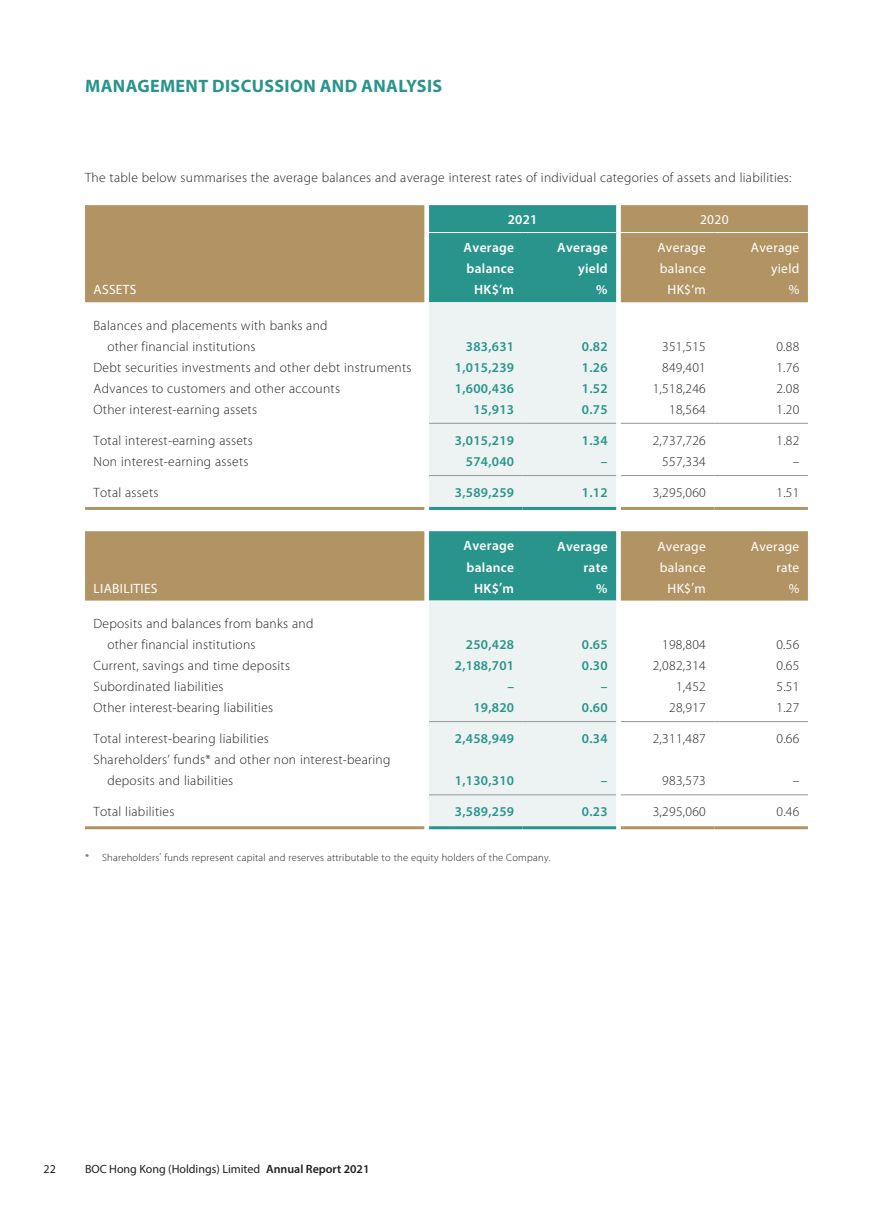
<style>
.page{position:relative;width:893px;height:1212px;background:#fff}
.page>*{position:absolute;margin:0;border:0;box-sizing:border-box;transform-origin:0 0}
.t1{font:700 18px "Myriad Pro";letter-spacing:.02em;color:#29948c}
.t2{font:300 13.5px/21px "Myriad Pro";letter-spacing:.02em;color:#231f20}
.t3{font:600 13.5px "Myriad Pro";letter-spacing:.02em;color:#29948c}
.t4{font:13.5px/21px "Myriad Pro";letter-spacing:.02em;color:#fff;text-align:right}
.t5{font:600 13.5px/21px "Myriad Pro";letter-spacing:.02em;color:#fff;text-align:right}
.t6{font:12px "Myriad Pro";color:#231f20}
.t7{font:300 10.5px "Myriad Pro";letter-spacing:.02em;color:#231f20}
.s1{font-weight:600}
</style>
<div class="page">
<div style="left:85px;top:205px;width:723px;height:97px;background:#b29464"></div>
<svg style="left:429px;top:205px;width:187px;height:302px;background:#aed4d1"></svg>
<hr style="left:85px;top:507px;width:339px;height:3px;background:#b29464">
<hr style="left:621px;top:507px;width:93px;height:3px;background:#b29464">
<hr style="left:714px;top:507px;width:94px;height:3px;background:#b29464">
<hr style="left:429px;top:507px;width:94px;height:3px;background:#29948c">
<hr style="left:523px;top:507px;width:93px;height:3px;background:#29948c">
<hr style="left:429px;top:232px;width:94px;height:1px;background:#fff">
<hr style="left:523px;top:232px;width:93px;height:1px;background:#fff">
<hr style="left:621px;top:232px;width:93px;height:1px;background:#fff">
<hr style="left:714px;top:232px;width:94px;height:1px;background:#fff">
<hr style="left:429px;top:423px;width:94px;height:1px;background:#939598">
<hr style="left:523px;top:423px;width:93px;height:1px;background:#939598">
<hr style="left:621px;top:423px;width:93px;height:1px;background:#939598">
<hr style="left:714px;top:423px;width:94px;height:1px;background:#939598">
<hr style="left:429px;top:475px;width:94px;height:1px;background:#939598">
<hr style="left:523px;top:475px;width:93px;height:1px;background:#939598">
<hr style="left:621px;top:475px;width:93px;height:1px;background:#939598">
<hr style="left:714px;top:475px;width:94px;height:1px;background:#939598">
<div style="left:85px;top:531px;width:723px;height:70px;background:#b29464"></div>
<svg style="left:429px;top:531px;width:187px;height:295px;background:#bedcd9"></svg>
<hr style="left:85px;top:826px;width:339px;height:3px;background:#b29464">
<hr style="left:621px;top:826px;width:93px;height:3px;background:#b29464">
<hr style="left:714px;top:826px;width:94px;height:3px;background:#b29464">
<hr style="left:429px;top:826px;width:94px;height:3px;background:#29948c">
<hr style="left:523px;top:826px;width:93px;height:3px;background:#29948c">
<hr style="left:429px;top:721px;width:94px;height:1px;background:#939598">
<hr style="left:523px;top:721px;width:93px;height:1px;background:#939598">
<hr style="left:621px;top:721px;width:93px;height:1px;background:#939598">
<hr style="left:714px;top:721px;width:94px;height:1px;background:#939598">
<hr style="left:429px;top:794px;width:94px;height:1px;background:#939598">
<hr style="left:523px;top:794px;width:93px;height:1px;background:#939598">
<hr style="left:621px;top:794px;width:93px;height:1px;background:#939598">
<hr style="left:714px;top:794px;width:94px;height:1px;background:#939598">
<h1 class="t1" style="left:85px;top:75px;width:359px">MANAGEMENT DISCUSSION AND ANALYSIS</h1>
<p class="t2" style="left:85px;top:167px;width:708px">The table below summarises the average balances and average interest rates of individual categories of assets and liabilities:</p>
<p class="t5" style="left:508px;top:209px;width:31px">2021</p>
<p class="t4" style="left:700px;top:209px;width:30px">2020</p>
<p class="t4" style="left:94px;top:279px;width:44px">ASSETS</p>
<p class="t2" style="left:107px;top:315px;width:222px;text-indent:-14px">Balances and placements with banks and other financial institutions</p>
<p class="t5" style="left:464px;top:237px;width:52px">Average balance<br>HK$’m</p>
<p class="t5" style="left:557px;top:237px;width:52px">Average yield<br>%</p>
<p class="t4" style="left:657px;top:237px;width:50px">Average balance<br>HK$’m</p>
<p class="t4" style="left:751px;top:237px;width:50px">Average yield<br>%</p>
<p class="t3" style="left:466px;top:338px;width:50px">383,631</p>
<p class="t3" style="left:582px;top:338px;width:27px">0.82</p>
<p class="t2" style="left:662px;top:336px;width:45px">351,515</p>
<p class="t2" style="left:776px;top:336px;width:25px">0.88</p>
<p class="t2" style="left:94px;top:357px;width:320px">Debt securities investments and other debt instruments</p>
<p class="t3" style="left:455px;top:359px;width:61px">1,015,239</p>
<p class="t3" style="left:582px;top:359px;width:27px">1.26</p>
<p class="t2" style="left:662px;top:357px;width:45px">849,401</p>
<p class="t2" style="left:776px;top:357px;width:25px">1.76</p>
<p class="t2" style="left:94px;top:378px;width:248px">Advances to customers and other accounts</p>
<p class="t3" style="left:455px;top:380px;width:61px">1,600,436</p>
<p class="t3" style="left:582px;top:380px;width:27px">1.52</p>
<p class="t2" style="left:653px;top:378px;width:55px">1,518,246</p>
<p class="t2" style="left:776px;top:378px;width:25px">2.08</p>
<p class="t2" style="left:94px;top:399px;width:165px">Other interest-earning assets</p>
<p class="t3" style="left:473px;top:401px;width:42px">15,913</p>
<p class="t3" style="left:582px;top:401px;width:27px">0.75</p>
<p class="t2" style="left:669px;top:399px;width:38px">18,564</p>
<p class="t2" style="left:776px;top:399px;width:25px">1.20</p>
<p class="t2" style="left:94px;top:430px;width:161px">Total interest-earning assets</p>
<p class="t3" style="left:455px;top:432px;width:61px">3,015,219</p>
<p class="t3" style="left:582px;top:432px;width:27px">1.34</p>
<p class="t2" style="left:653px;top:430px;width:55px">2,737,726</p>
<p class="t2" style="left:776px;top:430px;width:25px">1.82</p>
<p class="t2" style="left:94px;top:451px;width:157px">Non interest-earning assets</p>
<p class="t3" style="left:466px;top:453px;width:50px">574,040</p>
<p class="t3" style="left:601px;top:453px;width:8px">–</p>
<p class="t2" style="left:662px;top:451px;width:45px">557,334</p>
<p class="t2" style="left:793px;top:451px;width:8px">–</p>
<p class="t2" style="left:94px;top:482px;width:67px">Total assets</p>
<p class="t3" style="left:455px;top:484px;width:61px">3,589,259</p>
<p class="t3" style="left:582px;top:484px;width:27px">1.12</p>
<p class="t2" style="left:653px;top:482px;width:55px">3,295,060</p>
<p class="t2" style="left:776px;top:482px;width:25px">1.51</p>
<p class="t4" style="left:94px;top:577px;width:66px">LIABILITIES</p>
<p class="t2" style="left:107px;top:613px;width:207px;text-indent:-14px">Deposits and balances from banks and other financial institutions</p>
<p class="t5" style="left:464px;top:535px;width:52px">Average balance<br>HK$’m</p>
<p class="t5" style="left:557px;top:535px;width:52px">Average rate<br>%</p>
<p class="t4" style="left:657px;top:535px;width:50px">Average balance<br>HK$’m</p>
<p class="t4" style="left:751px;top:535px;width:50px">Average rate<br>%</p>
<p class="t3" style="left:466px;top:636px;width:50px">250,428</p>
<p class="t3" style="left:582px;top:636px;width:27px">0.65</p>
<p class="t2" style="left:662px;top:634px;width:45px">198,804</p>
<p class="t2" style="left:776px;top:634px;width:25px">0.56</p>
<p class="t2" style="left:94px;top:655px;width:198px">Current, savings and time deposits</p>
<p class="t3" style="left:455px;top:657px;width:61px">2,188,701</p>
<p class="t3" style="left:582px;top:657px;width:27px">0.30</p>
<p class="t2" style="left:653px;top:655px;width:55px">2,082,314</p>
<p class="t2" style="left:776px;top:655px;width:25px">0.65</p>
<p class="t2" style="left:94px;top:676px;width:132px">Subordinated liabilities</p>
<p class="t3" style="left:507px;top:678px;width:8px">–</p>
<p class="t3" style="left:601px;top:678px;width:8px">–</p>
<p class="t2" style="left:676px;top:676px;width:31px">1,452</p>
<p class="t2" style="left:776px;top:676px;width:25px">5.51</p>
<p class="t2" style="left:94px;top:697px;width:181px">Other interest-bearing liabilities</p>
<p class="t3" style="left:473px;top:699px;width:42px">19,820</p>
<p class="t3" style="left:582px;top:699px;width:27px">0.60</p>
<p class="t2" style="left:669px;top:697px;width:38px">28,917</p>
<p class="t2" style="left:776px;top:697px;width:25px">1.27</p>
<p class="t2" style="left:94px;top:728px;width:177px">Total interest-bearing liabilities</p>
<p class="t3" style="left:455px;top:730px;width:61px">2,458,949</p>
<p class="t3" style="left:582px;top:730px;width:27px">0.34</p>
<p class="t2" style="left:653px;top:728px;width:55px">2,311,487</p>
<p class="t2" style="left:776px;top:728px;width:25px">0.66</p>
<p class="t2" style="left:107px;top:749px;width:285px;text-indent:-14px">Shareholders’ funds* and other non interest-bearing deposits and liabilities</p>
<p class="t3" style="left:455px;top:772px;width:61px">1,130,310</p>
<p class="t3" style="left:601px;top:772px;width:8px">–</p>
<p class="t2" style="left:662px;top:770px;width:45px">983,573</p>
<p class="t2" style="left:793px;top:770px;width:8px">–</p>
<p class="t2" style="left:94px;top:802px;width:82px">Total liabilities</p>
<p class="t3" style="left:455px;top:803px;width:61px">3,589,259</p>
<p class="t3" style="left:582px;top:803px;width:27px">0.23</p>
<p class="t2" style="left:653px;top:802px;width:55px">3,295,060</p>
<p class="t2" style="left:776px;top:802px;width:25px">0.46</p>
<p class="t7" style="left:85px;top:851px;width:467px">* Shareholders’ funds represent capital and reserves attributable to the equity holders of the Company.</p>
<p class="t6" style="left:44px;top:1161px;width:14px">22</p>
<p class="t6" style="left:85px;top:1161px;width:286px">BOC Hong Kong (Holdings) Limited <span class="s1">Annual Report 2021</span></p>
</div>
